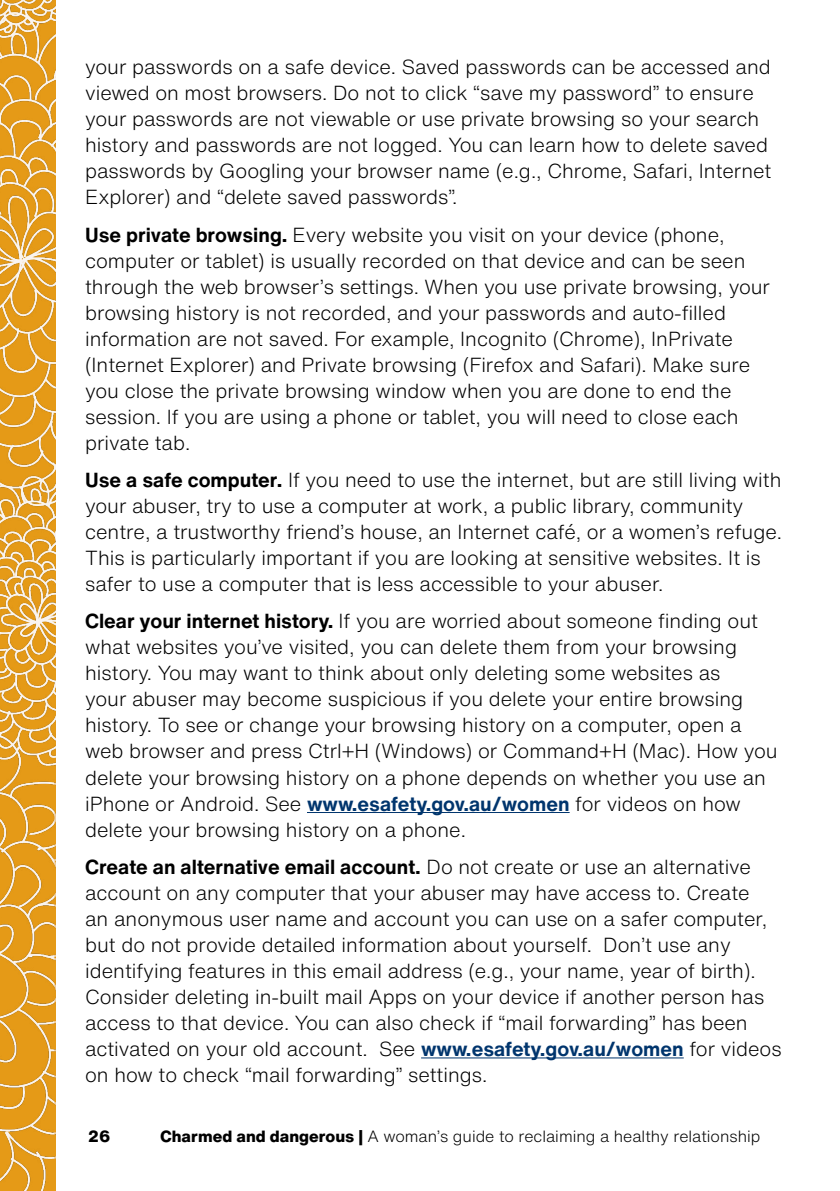
<style>
.page{position:relative;width:840px;height:1191px;background:#fff}
.page>*{position:absolute;margin:0;border:0;box-sizing:border-box;transform-origin:0 0}
.TEXT{font:300 20px/26px "Helvetica Now Text";color:#000}
.t1{font:300 16px "Helvetica Now Text";color:#000}
.t2{font:800 16px "Helvetica Now Text";color:#000}
.s1{font-weight:700}
.s2{font-weight:700;color:#00356d}
.s3{font-weight:800}
</style>
<div class="page">
<img style="left:0;top:0;width:56px;height:1191px">
<hr style="left:307px;top:812px;width:262px;height:1px;background:#00356d">
<hr style="left:421px;top:1057px;width:262px;height:1px;background:#00356d">
<p class="TEXT" style="left:85px;top:53px;width:687px">your passwords on a safe device. Saved passwords can be accessed and viewed on most browsers. Do not to click “save my password” to ensure your passwords are not viewable or use private browsing so your search history and passwords are not logged. You can learn how to delete saved passwords by Googling your browser name (e.g., Chrome, Safari, Internet Explorer) and “delete saved passwords”.</p>
<p class="TEXT" style="left:85px;top:221px;width:686px"><span class="s1">Use private browsing.</span> Every website you visit on your device (phone, computer or tablet) is usually recorded on that device and can be seen through the web browser’s settings. When you use private browsing, your browsing history is not recorded, and your passwords and auto-filled information are not saved. For example, Incognito (Chrome), InPrivate (Internet Explorer) and Private browsing (Firefox and Safari). Make sure you close the private browsing window when you are done to end the session. If you are using a phone or tablet, you will need to close each private tab.</p>
<p class="TEXT" style="left:85px;top:466px;width:698px"><span class="s1">Use a safe computer.</span> If you need to use the internet, but are still living with your abuser, try to use a computer at work, a public library, community centre, a trustworthy friend’s house, an Internet café, or a women’s refuge.<br>This is particularly important if you are looking at sensitive websites. It is safer to use a computer that is less accessible to your abuser.</p>
<p class="TEXT" style="left:85px;top:607px;width:693px"><span class="s1">Clear your internet history.</span> If you are worried about someone finding out what websites you’ve visited, you can delete them from your browsing history. You may want to think about only deleting some websites as<br>your abuser may become suspicious if you delete your entire browsing history. To see or change your browsing history on a computer, open a web browser and press Ctrl+H (Windows) or Command+H (Mac). How you delete your browsing history on a phone depends on whether you use an iPhone or Android. See <span class="s2">www.esafety.gov.au/women</span> for videos on how delete your browsing history on a phone.</p>
<p class="TEXT" style="left:85px;top:853px;width:697px"><span class="s1">Create an alternative email account.</span> Do not create or use an alternative account on any computer that your abuser may have access to. Create<br>an anonymous user name and account you can use on a safer computer, but do not provide detailed information about yourself. Don’t use any identifying features in this email address (e.g., your name, year of birth).<br>Consider deleting in-built mail Apps on your device if another person has access to that device. You can also check if “mail forwarding” has been activated on your old account. See <span class="s2">www.esafety.gov.au/women</span> for videos on how to check “mail forwarding” settings.</p>
<p class="t2" style="left:88px;top:1124px;width:24px">26</p>
<p class="t1" style="left:160px;top:1124px;width:601px"><span class="s3">Charmed and dangerous |</span> A woman’s guide to reclaiming a healthy relationship</p>
</div>
